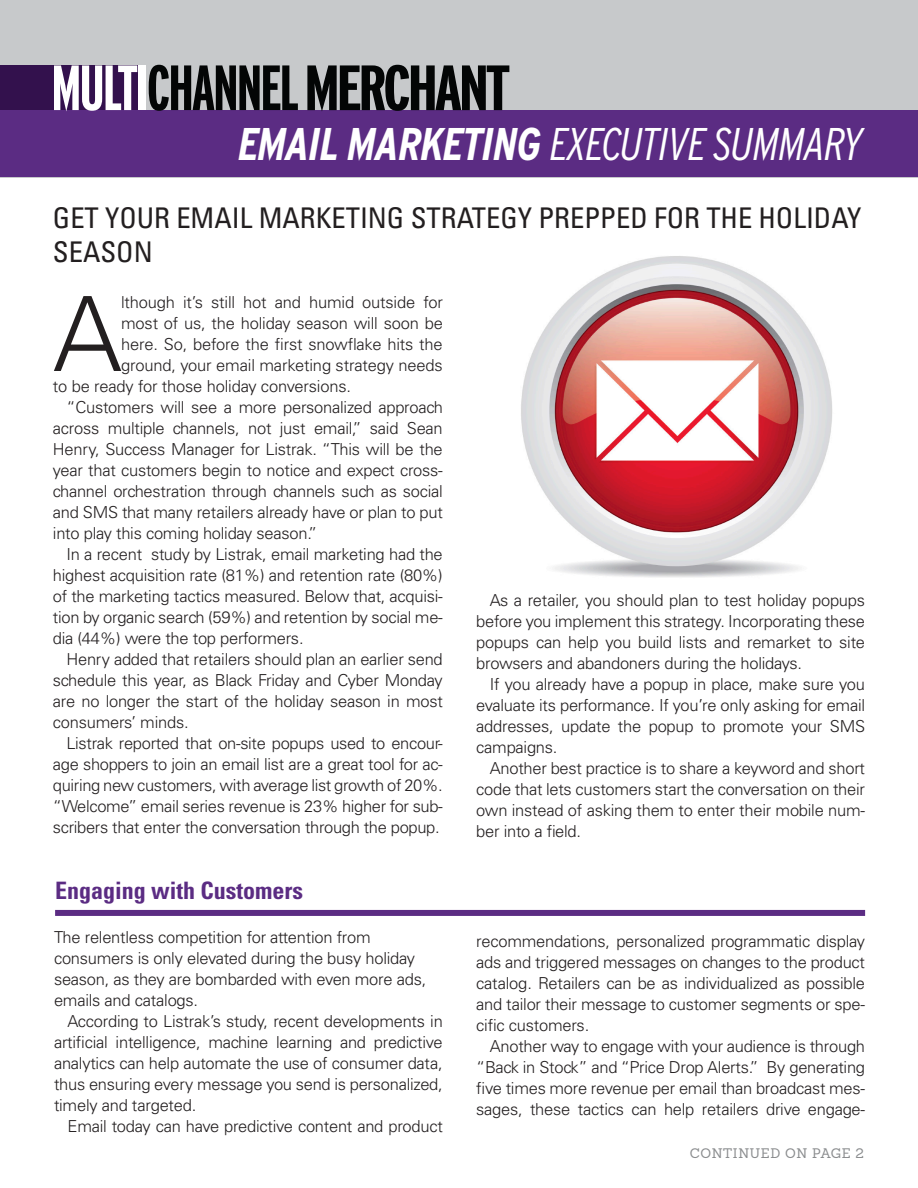
<style>
.page{position:relative;width:918px;height:1188px;background:#fff}
.page>*{position:absolute;margin:0;border:0;box-sizing:border-box;transform-origin:0 0}
.First_Para-Main-Body{font:300 103.8px "Univers LT Std";color:#231f20}
.t1{font:italic 300 condensed 45.75px "Interstate";letter-spacing:-.02em;color:#fff}
.Report_Subtitle_1{font:condensed 28.5px/34.2px "Univers LT Std";color:#231f20}
.Main_Body_Subtitle_1{font:700 condensed 24px "Univers LT Std";color:#5b2c83}
.Main_Body_1{font:300 16.5px/21px "Univers LT Std";letter-spacing:-.015em;color:#231f20;text-align:justify}
.First_Para-Main-Body-2{font:300 16.5px "Univers LT Std";letter-spacing:-.01em;color:#231f20}
.Report_Subtitle_1-2{font:300 16.5px/21px "Univers LT Std";letter-spacing:-.015em;color:#231f20}
.Continued_on_Page{font:13.5px "Sanchez Slab";letter-spacing:.05em;color:#8a8c8e}
.s1{font-weight:700}
</style>
<div class="page">
<div style="left:0;top:0;width:918px;height:177px;background:#c7c9cb"></div>
<div style="left:0;top:65px;width:146px;height:52px;background:#33114d"></div>
<div style="left:0;top:110px;width:918px;height:67px;background:#5b2c83"></div>
<svg style="left:54px;top:65px;width:83px;height:46px"></svg>
<div style="left:139px;top:65px;width:7px;height:45px;background:#fff"></div>
<svg style="left:149px;top:65px;width:149px;height:46px"></svg>
<svg style="left:307px;top:65px;width:202px;height:46px"></svg>
<img style="left:521px;top:256px;width:311px;height:321px">
<div style="left:55px;top:910px;width:810px;height:6px;background:#5b2c83"></div>
<h2 class="t1" style="left:238px;top:117px;width:627px"><span class="s1">EMAIL MARKETING</span> EXECUTIVE SUMMARY</h2>
<p class="Report_Subtitle_1" style="left:53px;top:200px;width:810px">GET YOUR EMAIL MARKETING STRATEGY PREPPED FOR THE HOLIDAY<br>SEASON</p>
<p class="First_Para-Main-Body" style="left:53px;top:272px;width:71px">A</p>
<p class="First_Para-Main-Body-2" style="left:121px;top:292px;width:323px">lthough it’s still hot and humid outside for</p>
<p class="First_Para-Main-Body-2" style="left:121px;top:313px;width:323px">most of us, the holiday season will soon be</p>
<p class="First_Para-Main-Body-2" style="left:121px;top:334px;width:323px">here. So, before the first snowflake hits the</p>
<p class="First_Para-Main-Body-2" style="left:121px;top:355px;width:323px">ground, your email marketing strategy needs</p>
<p class="First_Para-Main-Body-2" style="left:53px;top:376px;width:300px">to be ready for those holiday conversions.</p>
<p class="Main_Body_1" style="left:53px;top:397px;width:391px;text-indent:14px">“Customers will see a more personalized approach across multiple channels, not just email,” said Sean Henry, Success Manager for Listrak. “This will be the year that customers begin to notice and expect cross&shy;channel orchestration through channels such as social and SMS that many retailers already have or plan to put into play this coming holiday season.”</p>
<p class="Main_Body_1" style="left:53px;top:544px;width:391px;text-indent:14px">In a recent study by Listrak, email marketing had the highest acquisition rate (81%) and retention rate (80%) of the marketing tactics measured. Below that, acquisi&shy;tion by organic search (59%) and retention by social me&shy;dia (44%) were the top performers.</p>
<p class="Main_Body_1" style="left:53px;top:649px;width:391px;text-indent:14px">Henry added that retailers should plan an earlier send schedule this year, as Black Friday and Cyber Monday are no longer the start of the holiday season in most consumers’ minds.</p>
<p class="Main_Body_1" style="left:53px;top:733px;width:391px;text-indent:14px">Listrak reported that on-site popups used to encour&shy;age shoppers to join an email list are a great tool for ac&shy;quiring new customers, with average list growth of 20%. “Welcome” email series revenue is 23% higher for sub&shy;scribers that enter the conversation through the popup.</p>
<p class="Main_Body_Subtitle_1" style="left:55px;top:876px;width:249px">Engaging with Customers</p>
<p class="Report_Subtitle_1-2" style="left:54px;top:927px;width:374px">The relentless competition for attention from consumers is only elevated during the busy holiday season, as they are bombarded with even more ads, emails and catalogs.</p>
<p class="Main_Body_1" style="left:54px;top:1011px;width:390px;text-indent:14px">According to Listrak’s study, recent developments in artificial intelligence, machine learning and predictive analytics can help automate the use of consumer data, thus ensuring every message you send is personalized, timely and targeted.</p>
<p class="Main_Body_1" style="left:68px;top:1116px;width:377px">Email today can have predictive content and product</p>
<p class="Main_Body_1" style="left:476px;top:590px;width:390px;text-indent:14px">As a retailer, you should plan to test holiday popups before you implement this strategy. Incorporating these popups can help you build lists and remarket to site browsers and abandoners during the holidays.</p>
<p class="Main_Body_1" style="left:476px;top:674px;width:390px;text-indent:14px">If you already have a popup in place, make sure you evaluate its performance. If you’re only asking for email addresses, update the popup to promote your SMS campaigns.</p>
<p class="Main_Body_1" style="left:476px;top:758px;width:390px;text-indent:14px">Another best practice is to share a keyword and short code that lets customers start the conversation on their own instead of asking them to enter their mobile num&shy;ber into a field.</p>
<p class="Main_Body_1" style="left:476px;top:931px;width:390px">recommendations, personalized programmatic display ads and triggered messages on changes to the product catalog. Retailers can be as individualized as possible and tailor their message to customer segments or spe&shy;cific customers.</p>
<p class="Main_Body_1" style="left:476px;top:1036px;width:390px;text-indent:14px">Another way to engage with your audience is through “Back in Stock” and “Price Drop Alerts.” By generating five times more revenue per email than broadcast mes&shy;sages, these tactics can help retailers drive engage-</p>
<p class="Continued_on_Page" style="left:690px;top:1144px;width:176px">CONTINUED ON PAGE 2</p>
</div>
